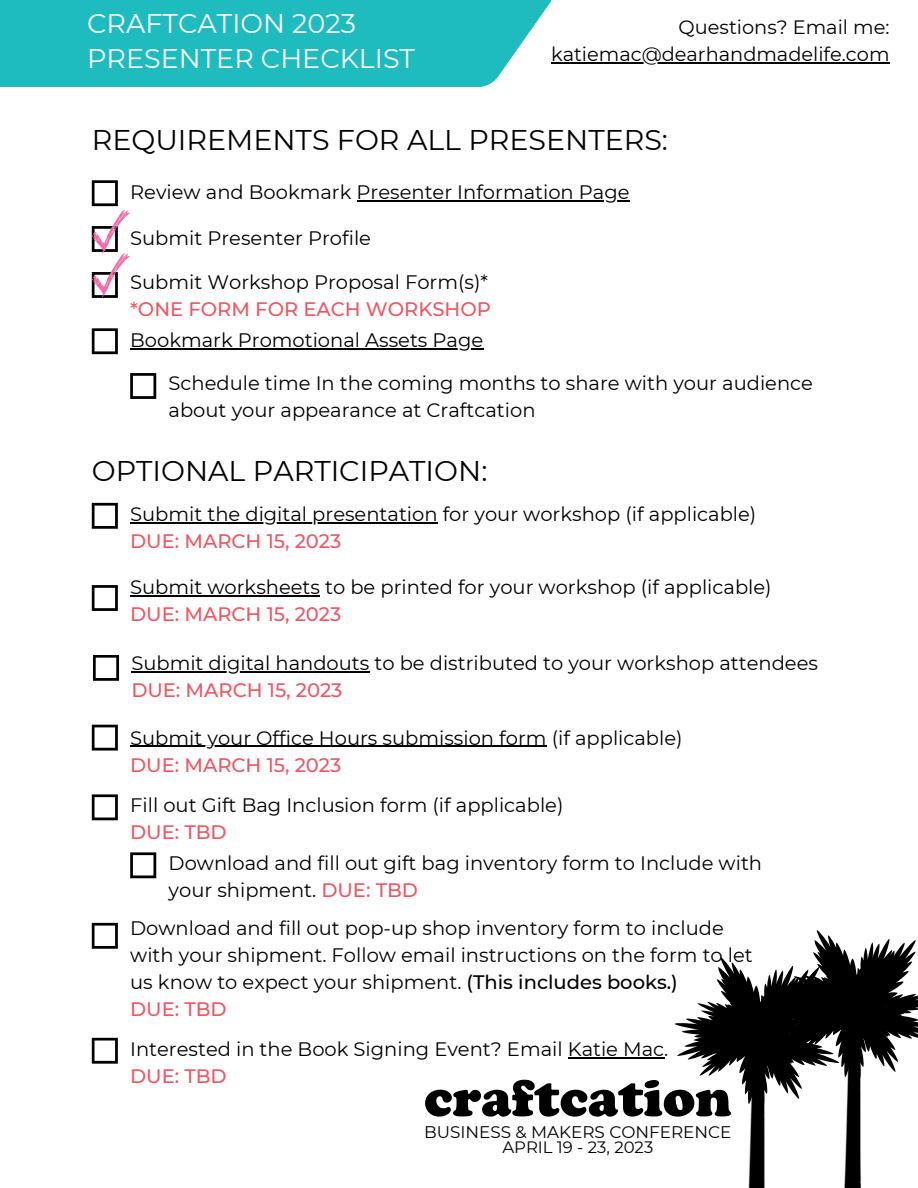
<style>
.page{position:relative;width:918px;height:1188px;background:#fff}
.page>*{position:absolute;margin:0;border:0;box-sizing:border-box;transform-origin:0 0}
.t1{font:51.3px "Cooper Black Std";color:#000}
.t2{font:28.5px "Montserrat";color:#000}
.t3{font:27px/34.8px "Montserrat";color:#fff}
.t4{font:19.5px/27px "Montserrat";color:#000}
.t5{font:500 19.5px "Montserrat";color:#f05662}
.t6{font:19.35px/27px "Montserrat";color:#000;text-align:right}
.t7{font:16.8px "Montserrat";color:#000}
.t8{font:16.5px "Montserrat";color:#000}
.s1{font-weight:500;color:#f05662}
.s2{font-weight:500}
</style>
<div class="page">
<div style="left:0;top:0;width:551px;height:87px;background:#1ebcbf"></div>
<svg style="left:92px;top:328px;width:26px;height:26px"></svg>
<hr style="left:357px;top:200px;width:273px;height:1px;background:#000">
<svg style="left:130px;top:373px;width:26px;height:26px"></svg>
<svg style="left:92px;top:725px;width:26px;height:26px"></svg>
<svg style="left:92px;top:794px;width:26px;height:26px"></svg>
<svg style="left:130px;top:852px;width:26px;height:26px"></svg>
<svg style="left:92px;top:503px;width:26px;height:26px"></svg>
<svg style="left:674px;top:930px;width:244px;height:258px"></svg>
<svg style="left:92px;top:923px;width:26px;height:26px"></svg>
<svg style="left:92px;top:585px;width:26px;height:26px"></svg>
<hr style="left:130px;top:746px;width:417px;height:1px;background:#000">
<hr style="left:130px;top:348px;width:353px;height:1px;background:#000">
<hr style="left:130px;top:523px;width:308px;height:1px;background:#000">
<hr style="left:130px;top:595px;width:190px;height:2px;background:#000">
<svg style="left:92px;top:1038px;width:26px;height:26px"></svg>
<hr style="left:568px;top:1057px;width:96px;height:2px;background:#000">
<hr style="left:551px;top:62px;width:339px;height:1px;background:#000">
<svg style="left:93px;top:655px;width:26px;height:26px"></svg>
<hr style="left:131px;top:672px;width:238px;height:1px;background:#000">
<svg style="left:92px;top:180px;width:38px;height:118px"></svg>
<h3 class="t3" style="left:87px;top:6px;width:329px">CRAFTCATION 2023<br>PRESENTER CHECKLIST</h3>
<p class="t6" style="left:551px;top:13px;width:340px">Questions? Email me: katiemac@dearhandmadelife.com</p>
<h2 class="t2" style="left:92px;top:122px;width:578px">REQUIREMENTS FOR ALL PRESENTERS:</h2>
<p class="t4" style="left:130px;top:178px;width:501px">Review and Bookmark Presenter Information Page</p>
<p class="t4" style="left:130px;top:224px;width:242px">Submit Presenter Profile</p>
<p class="t4" style="left:130px;top:268px;width:359px">Submit Workshop Proposal Form(s)*</p>
<p class="t5" style="left:130px;top:297px;width:362px">*ONE FORM FOR EACH WORKSHOP</p>
<p class="t4" style="left:130px;top:326px;width:355px">Bookmark Promotional Assets Page</p>
<p class="t4" style="left:169px;top:370px;width:646px">Schedule time In the coming months to share with your audience about your appearance at Craftcation</p>
<h2 class="t2" style="left:92px;top:453px;width:397px">OPTIONAL PARTICIPATION:</h2>
<p class="t4" style="left:130px;top:501px;width:628px">Submit the digital presentation for your workshop (if applicable)</p>
<p class="t5" style="left:130px;top:530px;width:213px">DUE: MARCH 15, 2023</p>
<p class="t4" style="left:130px;top:574px;width:643px">Submit worksheets to be printed for your workshop (if applicable)</p>
<p class="t5" style="left:130px;top:602px;width:213px">DUE: MARCH 15, 2023</p>
<p class="t4" style="left:131px;top:650px;width:688px">Submit digital handouts to be distributed to your workshop attendees</p>
<p class="t5" style="left:131px;top:679px;width:213px">DUE: MARCH 15, 2023</p>
<p class="t4" style="left:130px;top:724px;width:554px">Submit your Office Hours submission form (if applicable)</p>
<p class="t5" style="left:130px;top:753px;width:213px">DUE: MARCH 15, 2023</p>
<p class="t4" style="left:130px;top:791px;width:435px">Fill out Gift Bag Inclusion form (if applicable)</p>
<p class="t5" style="left:130px;top:820px;width:98px">DUE: TBD</p>
<p class="t4" style="left:169px;top:850px;width:595px">Download and fill out gift bag inventory form to Include with your shipment. <span class="s1">DUE: TBD</span></p>
<p class="t4" style="left:130px;top:915px;width:624px">Download and fill out pop-up shop inventory form to include with your shipment. Follow email instructions on the form to let us know to expect your shipment. <span class="s2">(This includes books.)<br></span><span class="s1">DUE: TBD</span></p>
<p class="t4" style="left:130px;top:1036px;width:540px">Interested in the Book Signing Event? Email Katie Mac.</p>
<p class="t5" style="left:130px;top:1064px;width:98px">DUE: TBD</p>
<h1 class="t1" style="left:424px;top:1080px;width:309px">craftcation</h1>
<p class="t7" style="left:424px;top:1122px;width:309px">BUSINESS &amp; MAKERS CONFERENCE</p>
<p class="t8" style="left:502px;top:1137px;width:152px">APRIL 19 - 23, 2023</p>
</div>
